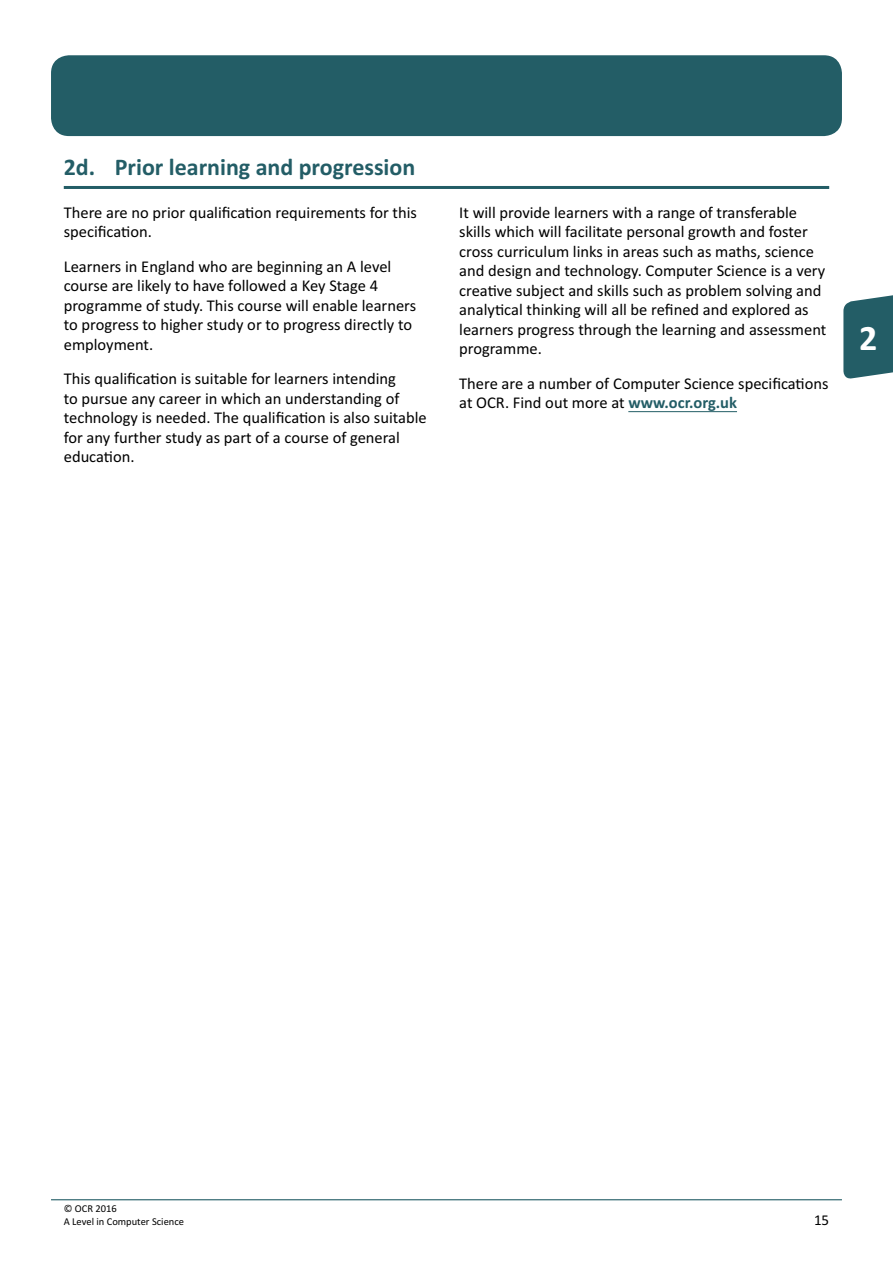
<style>
.page{position:relative;width:893px;height:1263px;background:#fff}
.page>*{position:absolute;margin:0;border:0;box-sizing:border-box;transform-origin:0 0}
.t1{font:700 36px "Calibri";color:#fff}
.Heading2{font:700 24px "Calibri";color:#235d66}
.t2{font:16.5px/19.5px "Calibri";color:#000}
.t3{font:15px "Calibri";color:#000}
.t4{font:10.5px/12.8px "Calibri";color:#000}
.s1{font-weight:700;color:#235d66}
</style>
<div class="page">
<hr style="left:51px;top:1199px;width:791px;height:1px;background:#235d66">
<div style="left:51px;top:55px;width:791px;height:81px;background:#235d66;border-radius:18px"></div>
<svg style="left:843px;top:295px;width:50px;height:84px"></svg>
<hr style="left:64px;top:186px;width:765px;height:3px;background:#235d66">
<hr style="left:628px;top:411px;width:109px;height:1px;background:#235d66">
<h1 class="Heading2" style="left:64px;top:150px;width:353px">2d. Prior learning and progression</h1>
<p class="t2" style="left:64px;top:202px;width:355px">There are no prior qualification requirements for this specification.</p>
<p class="t2" style="left:64px;top:256px;width:354px">Learners in England who are beginning an A level course are likely to have followed a Key Stage 4 programme of study. This course will enable learners to progress to higher study or to progress directly to employment.</p>
<p class="t2" style="left:64px;top:369px;width:364px">This qualification is suitable for learners intending<br>to pursue any career in which an understanding of technology is needed. The qualification is also suitable for any further study as part of a course of general education.</p>
<p class="t2" style="left:459px;top:202px;width:369px">It will provide learners with a range of transferable skills which will facilitate personal growth and foster cross curriculum links in areas such as maths, science and design and technology. Computer Science is a very creative subject and skills such as problem solving and analytical thinking will all be refined and explored as learners progress through the learning and assessment programme.</p>
<p class="t2" style="left:459px;top:373px;width:371px">There are a number of Computer Science specifications at OCR. Find out more at <span class="s1">www.ocr.org.uk</span></p>
<h1 class="t1" style="left:859px;top:312px;width:20px">2</h1>
<p class="t4" style="left:64px;top:1202px;width:122px">© OCR 2016<br>A Level in Computer Science</p>
<p class="t3" style="left:814px;top:1209px;width:17px">15</p>
</div>
